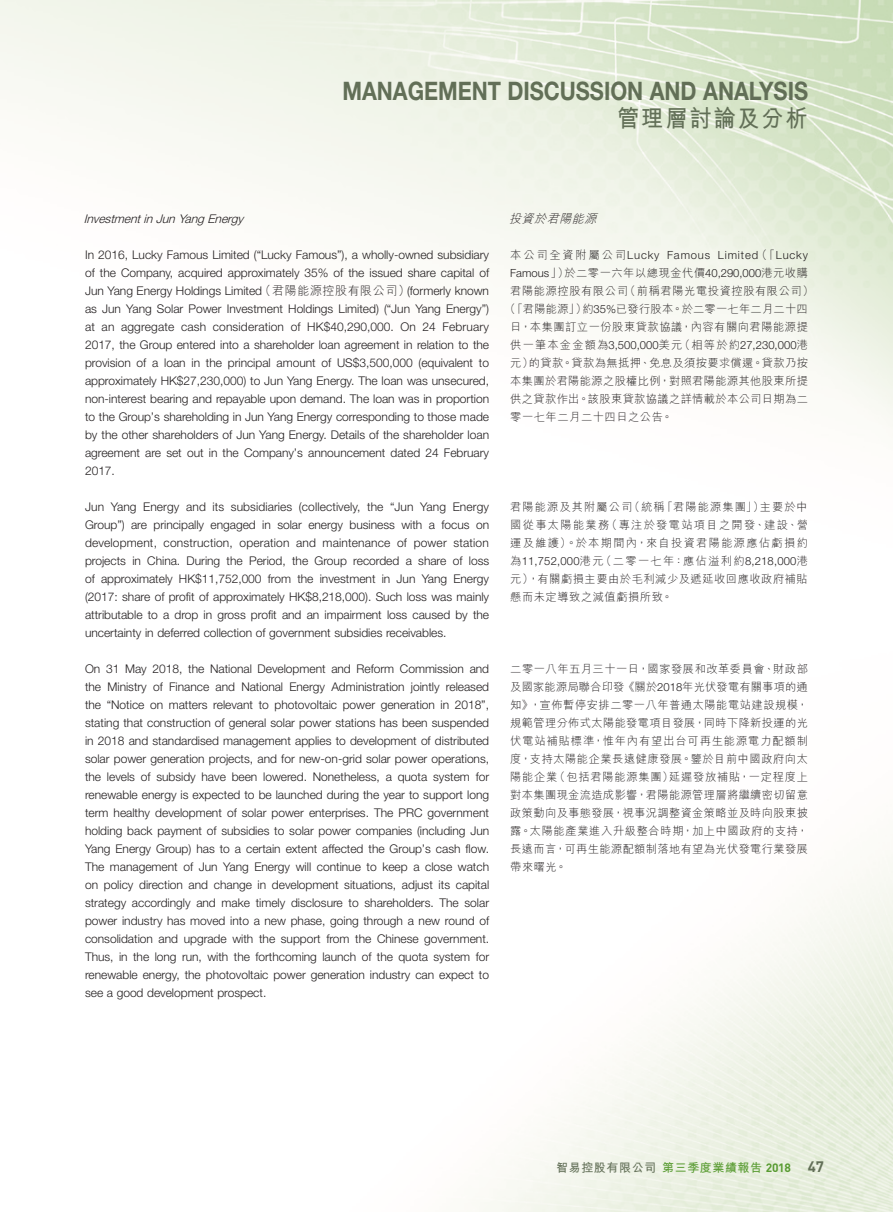
<style>
.page{position:relative;width:893px;height:1212px;background:#fff}
.page>*{position:absolute;margin:0;border:0;box-sizing:border-box;transform-origin:0 0}
.t1{font:700 25.5px "Helvetica Neue LT Std";color:#626f57;scale:.85 1}
.t2{font:700 24px "M Hei HK";letter-spacing:.08em;color:#626f57;scale:.93 1}
.Body_Text{font:300 12px/18px "Helvetica Neue LT Std";color:#231f20;text-align:justify}
.Heading_3{font:italic 300 12px "Helvetica Neue LT Std";color:#231f20}
.t3{font:700 12px "M Hei HK";letter-spacing:.05em;color:#626f57}
.C_Heading_3{font:italic 300 12px "M Hei HK";color:#231f20}
.C_Body_Text{font:300 11.25px/18px "M Hei HK";letter-spacing:.045em;color:#231f20;text-align:justify}
.C_Body_Text-2{font:300 11.25px "Helvetica Neue LT Std";letter-spacing:.005em;color:#231f20}
.C_Body_Text-3{font:300 11.25px "Helvetica Neue LT Std";letter-spacing:.075em;color:#231f20}
.C_Body_Text-4{font:300 11.25px "M Hei HK";letter-spacing:.02em;color:#231f20}
.s1{font-family:"M Hei HK"}
.s2{font-family:"Helvetica Neue LT Std"}
.s3{color:#589b31}
.s4{font-family:"DIN";color:#589b31}
.s5{font-family:"DIN";font-size:15px}
</style>
<div class="page">
<img style="left:0;top:0;width:893px;height:1212px">
<h1 class="t1" style="left:342px;top:75px;width:549px">MANAGEMENT DISCUSSION AND ANALYSIS</h1>
<h2 class="t2" style="left:617px;top:101px;width:207px">管理層討論及分析</h2>
<p class="Heading_3" style="left:84px;top:212px;width:161px">InvestmentinJunYangEnergy</p>
<p class="Body_Text" style="left:85px;top:246px;width:406px">In 2016, Lucky Famous Limited (“Lucky Famous”), a wholly-owned subsidiary of the Company, acquired approximately 35% of the issued share capital of Jun Yang Energy Holdings Limited<span class="s1">（君陽能源控股有限公司）</span>(formerly known as Jun Yang Solar Power Investment Holdings Limited) (“Jun Yang Energy”) at an aggregate cash consideration of HK$40,290,000. On 24 February 2017, the Group entered into a shareholder loan agreement in relation to the provision of a loan in the principal amount of US$3,500,000 (equivalent to approximately HK$27,230,000) to Jun Yang Energy. The loan was unsecured, non-interest bearing and repayable upon demand. The loan was in proportion to the Group’s shareholding in Jun Yang Energy corresponding to those made by the other shareholders of Jun Yang Energy. Details of the shareholder loan agreement are set out in the Company’s announcement dated 24 February 2017.</p>
<p class="Body_Text" style="left:85px;top:498px;width:406px">Jun Yang Energy and its subsidiaries (collectively, the “Jun Yang Energy Group”) are principally engaged in solar energy business with a focus on development, construction, operation and maintenance of power station projects in China. During the Period, the Group recorded a share of loss of approximately HK$11,752,000 from the investment in Jun Yang Energy (2017: share of profit of approximately HK$8,218,000). Such loss was mainly attributable to a drop in gross profit and an impairment loss caused by the uncertainty in deferred collection of government subsidies receivables.</p>
<p class="Body_Text" style="left:85px;top:660px;width:406px">On 31 May 2018, the National Development and Reform Commission and the Ministry of Finance and National Energy Administration jointly released the “Notice on matters relevant to photovoltaic power generation in 2018”, stating that construction of general solar power stations has been suspended in 2018 and standardised management applies to development of distributed solar power generation projects, and for new-on-grid solar power operations, the levels of subsidy have been lowered. Nonetheless, a quota system for renewable energy is expected to be launched during the year to support long term healthy development of solar power enterprises. The PRC government holding back payment of subsidies to solar power companies (including Jun Yang Energy Group) has to a certain extent affected the Group’s cash flow.<br>The management of Jun Yang Energy will continue to keep a close watch on policy direction and change in development situations, adjust its capital strategy accordingly and make timely disclosure to shareholders. The solar power industry has moved into a new phase, going through a new round of consolidation and upgrade with the support from the Chinese government.<br>Thus, in the long run, with the forthcoming launch of the quota system for renewable energy, the photovoltaic power generation industry can expect to see a good development prospect.</p>
<p class="C_Heading_3" style="left:509px;top:213px;width:92px">投資於君陽能源</p>
<p class="C_Body_Text-3" style="left:510px;top:248px;width:299px"><span class="s1">本公司全資附屬公司</span>Lucky Famous Limited<span class="s1">（「</span>Lucky</p>
<p class="C_Body_Text" style="left:510px;top:264px;width:299px"><span class="s2">Famous</span>」）於二零一六年以總現金代價<span class="s2">40,290,000</span>港元收購</p>
<p class="C_Body_Text" style="left:510px;top:282px;width:305px">君陽能源控股有限公司（前稱君陽光電投資控股有限公司）</p>
<p class="C_Body_Text-4" style="left:505px;top:303px;width:305px">（「君陽能源」）約<span class="s2">35%</span>已發行股本。於二零一七年二月二十四</p>
<p class="C_Body_Text" style="left:510px;top:318px;width:299px">日，本集團訂立一份股東貸款協議，內容有關向君陽能源提</p>
<p class="C_Body_Text-2" style="left:510px;top:338px;width:299px"><span class="s1">供一筆本金金額為</span>3,500,000<span class="s1">美元（相等於約</span>27,230,000<span class="s1">港</span></p>
<p class="C_Body_Text" style="left:510px;top:354px;width:299px">元）的貸款。貸款為無抵押、免息及須按要求償還。貸款乃按</p>
<p class="C_Body_Text" style="left:510px;top:372px;width:299px">本集團於君陽能源之股權比例，對照君陽能源其他股東所提</p>
<p class="C_Body_Text" style="left:510px;top:390px;width:299px">供之貸款作出。該股東貸款協議之詳情載於本公司日期為二</p>
<p class="C_Body_Text" style="left:510px;top:408px;width:164px">零一七年二月二十四日之公告。</p>
<p class="C_Body_Text" style="left:510px;top:498px;width:299px">君陽能源及其附屬公司（統稱「君陽能源集團」）主要於中國從事太陽能業務（專注於發電站項目之開發、建設、營運及維護）。於本期間內，來自投資君陽能源應佔虧損約為<span class="s2">11,752,000</span>港元（二零一七年：應佔溢利約<span class="s2">8,218,000</span>港元），有關虧損主要由於毛利減少及遞延收回應收政府補貼懸而未定導致之減值虧損所致。</p>
<p class="C_Body_Text" style="left:510px;top:660px;width:299px">二零一八年五月三十一日，國家發展和改革委員會、財政部及國家能源局聯合印發《關於<span class="s2">2018</span>年光伏發電有關事項的通知》，宣佈暫停安排二零一八年普通太陽能電站建設規模，規範管理分佈式太陽能發電項目發展，同時下降新投運的光伏電站補貼標準，惟年內有望出台可再生能源電力配額制度，支持太陽能企業長遠健康發展。鑒於目前中國政府向太陽能企業（包括君陽能源集團）延遲發放補貼，一定程度上對本集團現金流造成影響，君陽能源管理層將繼續密切留意政策動向及事態發展，視事況調整資金策略並及時向股東披露。太陽能產業進入升級整合時期，加上中國政府的支持，長遠而言，可再生能源配額制落地有望為光伏發電行業發展帶來曙光。</p>
<p class="t3" style="left:556px;top:1159px;width:269px">智易控股有限公司<span class="s3">第三季度業績報告</span> <span class="s4">2018</span> <span class="s5">47</span></p>
</div>
